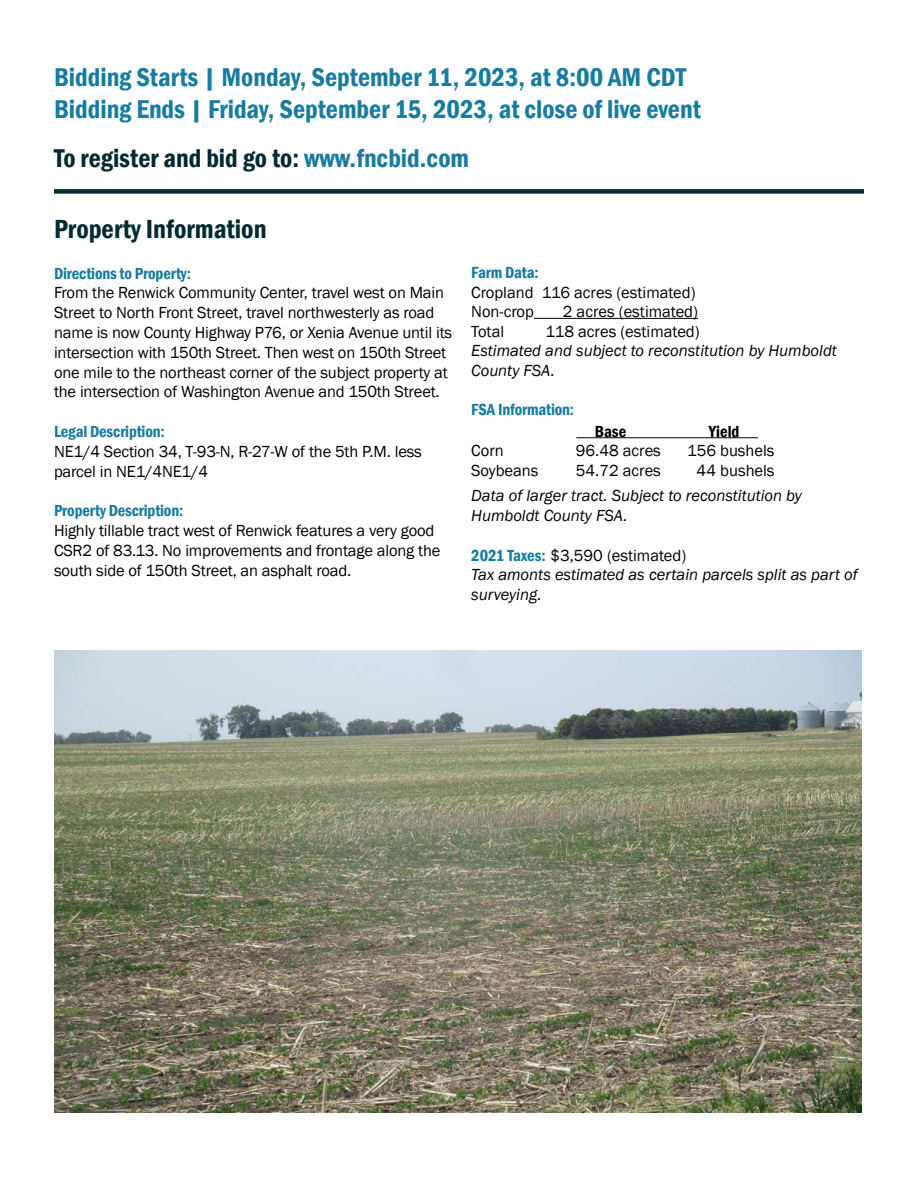
<style>
.page{position:relative;width:918px;height:1188px;background:#fff}
.page>*{position:absolute;margin:0;border:0;box-sizing:border-box;transform-origin:0 0}
.t1{font:600 condensed 27px "Franklin Gothic";color:#042a31}
.t2{font:600 condensed 26.4px/31.8px "Franklin Gothic";color:#187ba0}
.t3{font:600 condensed 26.4px "Franklin Gothic";color:#042a31}
.t4{font:16.5px/19.8px "Franklin Gothic";letter-spacing:-.01em;color:#000}
.t5{font:italic 16.5px/19.8px "Franklin Gothic";color:#000}
.t6{font:600 condensed 16.5px "Franklin Gothic";letter-spacing:-.01em;color:#187ba0}
.t7{font:600 condensed 16.5px "Franklin Gothic";color:#000}
.s1{color:#187ba0}
.s2{font-weight:600;font-style:normal;font-stretch:condensed;color:#187ba0}
.s3{font-style:normal}
</style>
<div class="page">
<div style="left:54px;top:189px;width:810px;height:5px;background:#042a31"></div>
<hr style="left:534px;top:318px;width:164px;height:1px;background:#000">
<hr style="left:576px;top:437px;width:182px;height:1px;background:#000">
<img style="left:54px;top:650px;width:807px;height:463px">
<h2 class="t2" style="left:54px;top:61px;width:648px">Bidding Starts | Monday, September 11, 2023, at 8:00 AM CDT<br>Bidding Ends | Friday, September 15, 2023, at close of live event</h2>
<h2 class="t3" style="left:54px;top:141px;width:416px">To register and bid go to: <span class="s1">www.fncbid.com</span></h2>
<h1 class="t1" style="left:54px;top:211px;width:214px">Property Information</h1>
<p class="t6" style="left:54px;top:262px;width:139px">Directions to Property:</p>
<p class="t4" style="left:54px;top:283px;width:400px">From the Renwick Community Center, travel west on Main Street to North Front Street, travel northwesterly as road name is now County Highway P76, or Xenia Avenue until its intersection with 150th Street. Then west on 150th Street one mile to the northeast corner of the subject property at the intersection of Washington Avenue and 150th Street.</p>
<p class="t6" style="left:54px;top:420px;width:112px">Legal Description:</p>
<p class="t4" style="left:54px;top:442px;width:369px">NE1/4 Section 34, T-93-N, R-27-W of the 5th P.M. less parcel in NE1/4NE1/4</p>
<p class="t6" style="left:54px;top:500px;width:131px">Property Description:</p>
<p class="t4" style="left:54px;top:521px;width:388px">Highly tillable tract west of Renwick features a very good<br>CSR2 of 83.13. No improvements and frontage along the south side of 150th Street, an asphalt road.</p>
<p class="t6" style="left:471px;top:262px;width:69px">Farm Data:</p>
<p class="t4" style="left:471px;top:283px;width:226px">Cropland 116 acres (estimated)<br>Non-crop</p>
<p class="t4" style="left:563px;top:302px;width:137px">2 acres (estimated)</p>
<p class="t4" style="left:471px;top:322px;width:35px">Total</p>
<p class="t4" style="left:545px;top:322px;width:156px">118 acres (estimated)</p>
<p class="t5" style="left:471px;top:341px;width:367px">Estimated and subject to reconstitution by Humboldt<br>County FSA.</p>
<p class="t6" style="left:471px;top:399px;width:104px">FSA Information:</p>
<p class="t7" style="left:595px;top:420px;width:33px">Base</p>
<p class="t7" style="left:709px;top:420px;width:32px">Yield</p>
<p class="t4" style="left:471px;top:441px;width:34px">Corn</p>
<p class="t4" style="left:576px;top:441px;width:87px">96.48 acres</p>
<p class="t4" style="left:687px;top:441px;width:89px">156 bushels</p>
<p class="t4" style="left:471px;top:461px;width:69px">Soybeans</p>
<p class="t4" style="left:576px;top:461px;width:87px">54.72 acres</p>
<p class="t4" style="left:697px;top:461px;width:80px">44 bushels</p>
<p class="t5" style="left:471px;top:486px;width:332px">Data of larger tract. Subject to reconstitution by<br>Humboldt County FSA.</p>
<p class="t5" style="left:471px;top:545px;width:388px"><span class="s2">2021 Taxes:</span> <span class="s3">$3,590 (estimated)<br></span>Tax amonts estimated as certain parcels split as part of surveying.</p>
</div>
